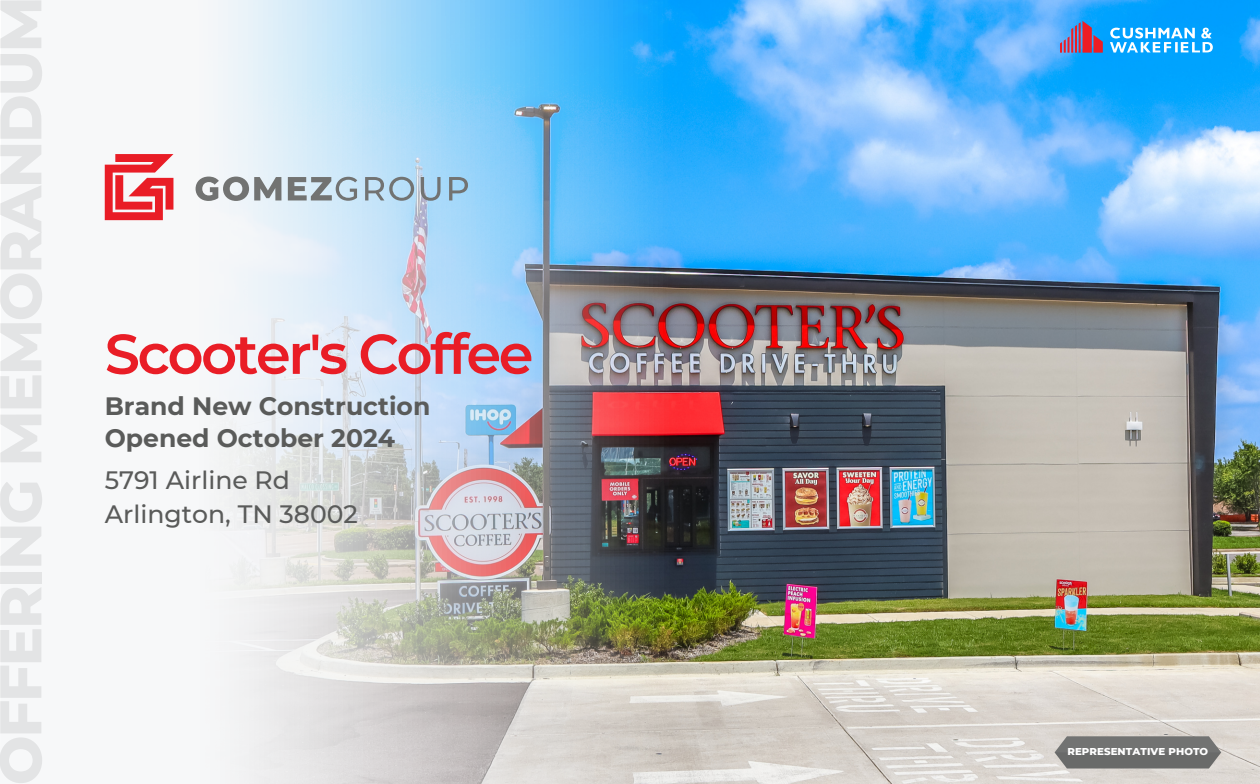
<style>
.page{position:relative;width:1260px;height:784px;background:#fff}
.page>*{position:absolute;margin:0;border:0;box-sizing:border-box;transform-origin:0 0}
.t1{font:600 56px "Montserrat";letter-spacing:-.045em;color:#e91d26}
.t2{font:700 25px/32px "Montserrat";color:#5a5b5a}
.t3{font:500 25px/34px "Montserrat";color:#5a5b5a}
.t4{font:800 10.2px "Montserrat";letter-spacing:.01em;color:#fff}
</style>
<div class="page">
<img style="left:104px;top:0;width:1156px;height:783px">
<svg style="left:105px;top:154px;width:68px;height:66px"></svg>
<svg style="left:196px;top:176px;width:85px;height:25px"></svg>
<svg style="left:288px;top:177px;width:69px;height:24px;background:#a2adb4"></svg>
<svg style="left:365px;top:177px;width:49px;height:24px"></svg>
<svg style="left:421px;top:177px;width:20px;height:24px"></svg>
<svg style="left:449px;top:177px;width:19px;height:23px"></svg>
<svg style="left:1110px;top:28px;width:103px;height:25px"></svg>
<svg style="left:1060px;top:21px;width:43px;height:32px"></svg>
<svg style="left:1055px;top:736px;width:166px;height:32px;background:#767675"></svg>
<h1 class="t1" style="left:105px;top:321px;width:430px">Scooter's Coffee</h1>
<p class="t2" style="left:105px;top:391px;width:327px">Brand New Construction<br>Opened October 2024</p>
<p class="t3" style="left:105px;top:465px;width:255px">5791 Airline Rd<br>Arlington, TN 38002</p>
<p class="t4" style="left:1067px;top:744px;width:142px">REPRESENTATIVE PHOTO</p>
</div>
